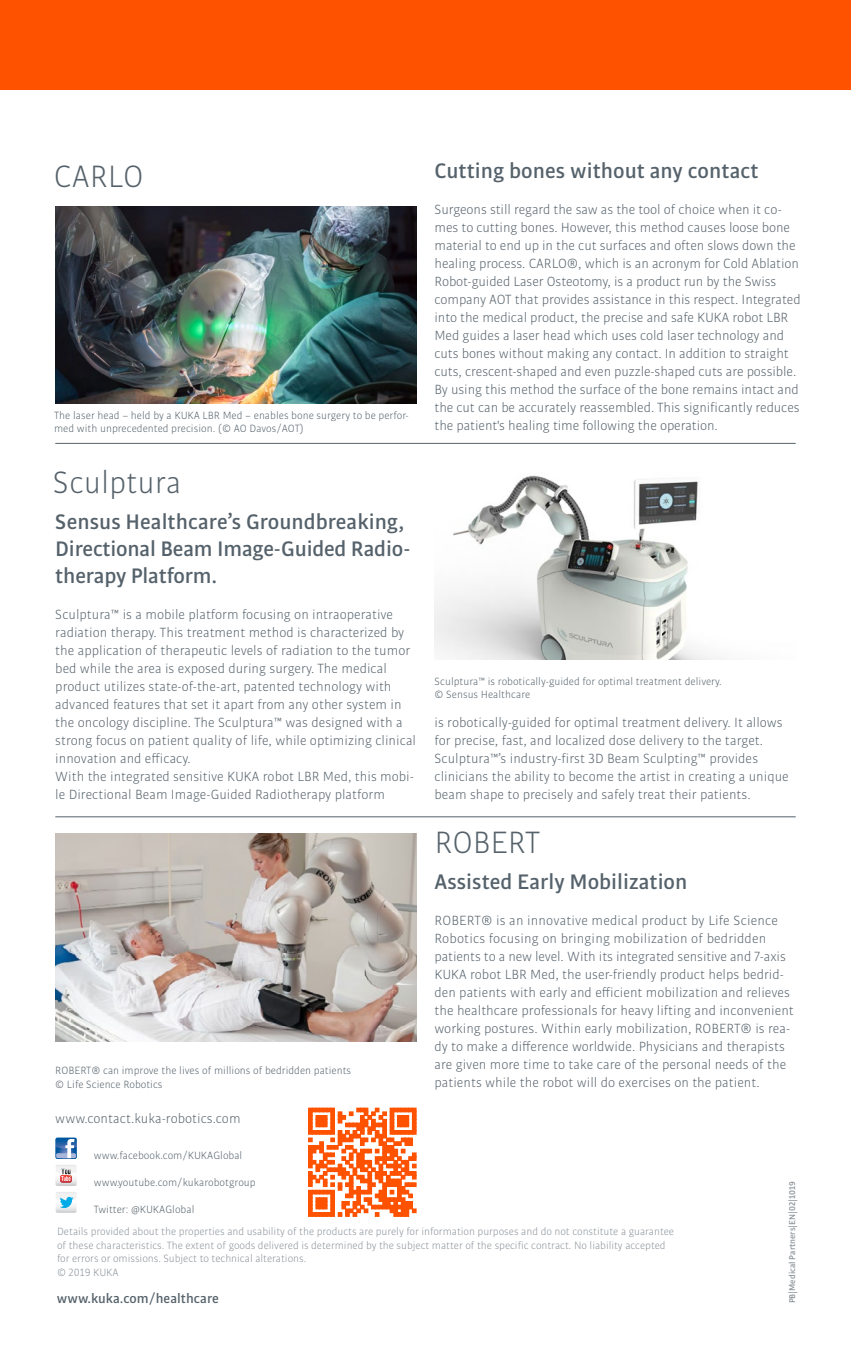
<style>
.page{position:relative;width:851px;height:1361px;background:#fff}
.page>*{position:absolute;margin:0;border:0;box-sizing:border-box;transform-origin:0 0}
.t1{font:33px "KUKA Bulo";color:#55626b}
.t2{font:700 22.5px/27px "KUKA Bulo";color:#55626b}
.t3{font:14.25px/18px "KUKA Bulo";color:#55626b}
.t4{font:700 14.25px "KUKA Bulo";color:#55626b}
.t5{font:11.25px/13.5px "KUKA Bulo";color:#55626b}
.t6{font:11.25px/13.5px "KUKA Bulo";letter-spacing:-.005em;color:#8b9198}
.t7{font:700 9px "KUKA Bulo";color:#8b9198}
</style>
<div class="page">
<div style="left:0;top:0;width:850px;height:89px;background:#ff5200"></div>
<svg style="left:55px;top:1137px;width:22px;height:76px"></svg>
<img style="left:55px;top:206px;width:361px;height:197px">
<img style="left:434px;top:475px;width:284px;height:184px">
<hr style="left:55px;top:443px;width:740px;height:1px;background:#55626b">
<hr style="left:55px;top:816px;width:740px;height:1px;background:#55626b">
<svg style="left:308px;top:1108px;width:108px;height:108px"></svg>
<img style="left:55px;top:833px;width:361px;height:209px">
<h1 class="t1" style="left:54px;top:156px;width:91px">CARLO</h1>
<p class="t5" style="left:54px;top:408px;width:356px">The laser head – held by a KUKA LBR Med – enables bone surgery to be perfor&shy;med with unprecedented precision. (© AO Davos/AOT)</p>
<h1 class="t1" style="left:53px;top:462px;width:130px">Sculptura</h1>
<h2 class="t2" style="left:55px;top:508px;width:356px">Sensus Healthcare’s Groundbreaking,<br>Directional Beam Image-Guided Radio&shy;therapy Platform.</h2>
<p class="t3" style="left:55px;top:605px;width:362px">Sculptura™ is a mobile platform focusing on intraoperative radiation therapy. This treatment method is characterized by the application of therapeutic levels of radiation to the tumor bed while the area is exposed during surgery. The medical product utilizes state-of-the-art, patented technology with advanced features that set it apart from any other system in the oncology discipline. The Sculptura™ was designed with a strong focus on patient quality of life, while optimizing clinical innovation and efficacy.<br>With the integrated sensitive KUKA robot LBR Med, this mobi&shy;le Directional Beam Image-Guided Radiotherapy platform</p>
<p class="t5" style="left:55px;top:1063px;width:297px">ROBERT® can improve the lives of millions of bedridden patients © Life Science Robotics</p>
<p class="t3" style="left:55px;top:1109px;width:187px">www.contact.kuka-robotics.com</p>
<p class="t5" style="left:94px;top:1148px;width:150px">www.facebook.com/KUKAGlobal</p>
<h2 class="t2" style="left:434px;top:157px;width:325px">Cutting bones without any contact</h2>
<p class="t3" style="left:434px;top:200px;width:367px">Surgeons still regard the saw as the tool of choice when it co&shy;mes to cutting bones. However, this method causes loose bone material to end up in the cut surfaces and often slows down the healing process. CARLO®, which is an acronym for Cold Ablation Robot-guided Laser Osteotomy, is a product run by the Swiss company AOT that provides assistance in this respect. Integrated into the medical product, the precise and safe KUKA robot LBR Med guides a laser head which uses cold laser technology and cuts bones without making any contact. In addition to straight cuts, crescent-shaped and even puzzle-shaped cuts are possible.<br>By using this method the surface of the bone remains intact and the cut can be accurately reassembled. This significantly reduces the patient's healing time following the operation.</p>
<p class="t5" style="left:434px;top:674px;width:288px">Sculptura™ is robotically-guided for optimal treatment delivery. © Sensus Healthcare</p>
<p class="t3" style="left:434px;top:713px;width:356px">is robotically-guided for optimal treatment delivery. It allows for precise, fast, and localized dose delivery to the target.<br>Sculptura™’s industry-first 3D Beam Sculpting™ provides clinicians the ability to become the artist in creating a unique beam shape to precisely and safely treat their patients.</p>
<h1 class="t1" style="left:434px;top:822px;width:107px">ROBERT</h1>
<h2 class="t2" style="left:434px;top:868px;width:254px">Assisted Early Mobilization</h2>
<p class="t3" style="left:434px;top:911px;width:361px">ROBERT® is an innovative medical product by Life Science Robotics focusing on bringing mobilization of bedridden patients to a new level. With its integrated sensitive and 7-axis KUKA robot LBR Med, the user-friendly product helps bedrid&shy;den patients with early and efficient mobilization and relieves the healthcare professionals for heavy lifting and inconvenient working postures. Within early mobilization, ROBERT® is rea&shy;dy to make a difference worldwide. Physicians and therapists are given more time to take care of the personal needs of the patients while the robot will do exercises on the patient.</p>
<p class="t5" style="left:94px;top:1175px;width:163px">www.youtube.com/kukarobotgroup</p>
<p class="t5" style="left:94px;top:1202px;width:102px">Twitter: @KUKAGlobal</p>
<p class="t6" style="left:57px;top:1224px;width:618px">Details provided about the properties and usability of the products are purely for information purposes and do not constitute a guarantee of these characteristics. The extent of goods delivered is determined by the subject matter of the specific contract. No liability accepted for errors or omissions. Subject to technical alterations.<br>© 2019 KUKA</p>
<p class="t4" style="left:57px;top:1289px;width:163px">www.kuka.com/healthcare</p>
<p class="t7" style="left:786px;top:1303px;width:124px;rotate:-90deg">PB|Medical Partners|EN|02|1019</p>
</div>
